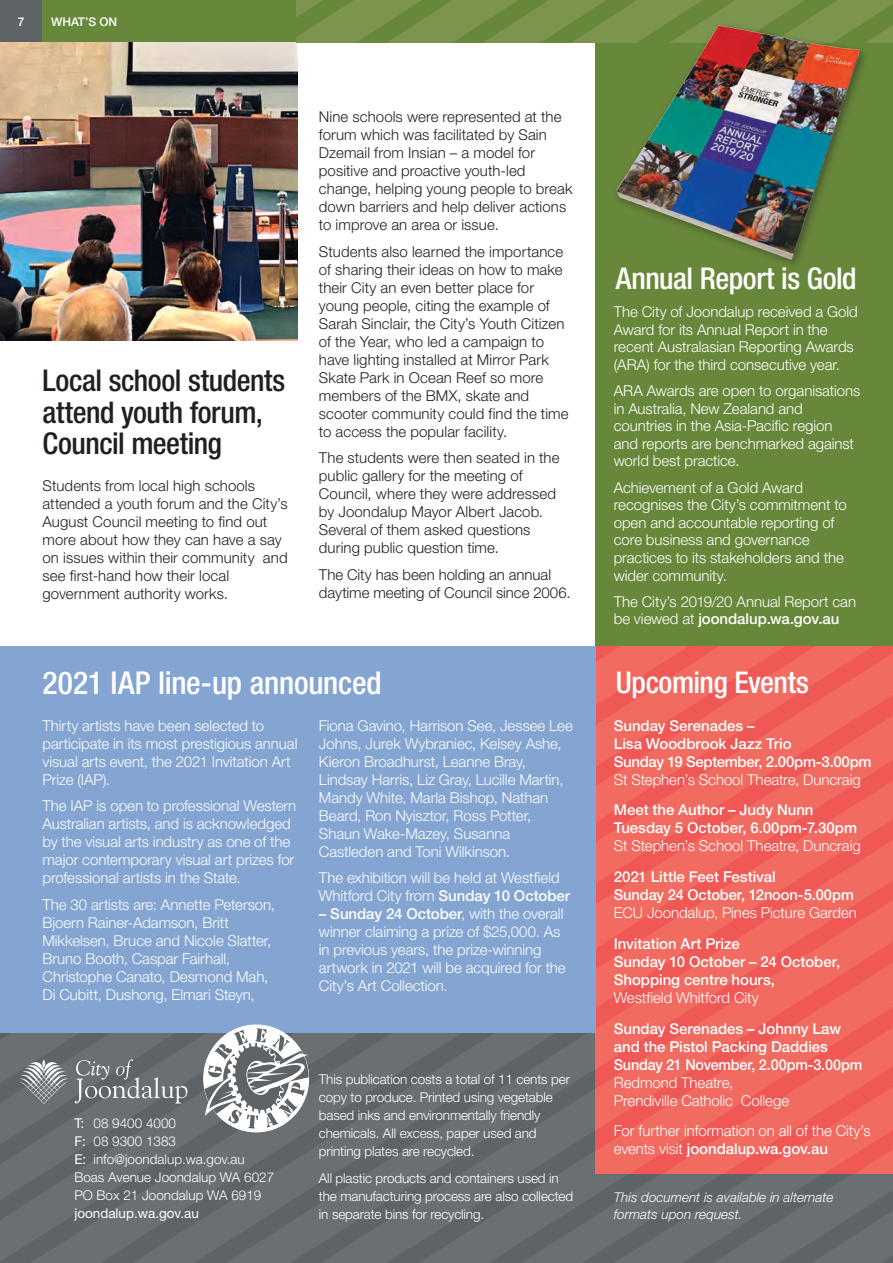
<style>
.page{position:relative;width:893px;height:1263px;background:#fff}
.page>*{position:absolute;margin:0;border:0;box-sizing:border-box;transform-origin:0 0}
.HEADING__Med_Cond_Bl{font:500 condensed 31.5px "Helvetica Neue LT Std";letter-spacing:-.005em;color:#fff}
.HEADING__Med_Cond_Bl-2{font:500 condensed 30px/31.5px "Helvetica Neue LT Std";letter-spacing:-.015em;color:#231f20}
.HEADING__Med_Cond{font:500 condensed 30px "Helvetica Neue LT Std";letter-spacing:-.015em;color:#fff}
.TEXT__Body{font:300 15px/18px "Helvetica Neue LT Std";letter-spacing:-.005em;color:#fff}
.TEXT__Body-2{font:300 15px/18px "Helvetica Neue LT Std";letter-spacing:.005em;color:#231f20}
.TEXT__Body-3{font:500 15px/18px "Helvetica Neue LT Std";letter-spacing:-.005em;color:#fff}
.SNIPPET_9pt{font:300 13.5px/18px "Helvetica Neue LT Std";letter-spacing:-.01em;color:#fff}
.SNIPPET_9pt-2{font:italic 300 13.5px/16.2px "Helvetica Neue LT Std";color:#fff}
.SNIPPET_9pt-3{font:13.5px "Helvetica Neue LT Std";color:#fff}
.t1{font:500 12px "Helvetica Neue LT Std";color:#fff}
.s1{font-weight:500}
.s2{font-weight:400}
.s3{font-weight:300}
</style>
<div class="page">
<img style="left:0;top:1033px;width:893px;height:230px">
<div style="left:0;top:0;width:43px;height:43px;background:#5e6367"></div>
<div style="left:43px;top:0;width:255px;height:43px;background:#67873a"></div>
<svg style="left:19px;top:1059px;width:168px;height:45px;background:#7d8284"></svg>
<img style="left:595px;top:646px;width:298px;height:528px">
<div style="left:0;top:646px;width:595px;height:387px;background:#84a5d2"></div>
<div style="left:595px;top:43px;width:298px;height:603px;background:#67873a"></div>
<img style="left:0;top:43px;width:298px;height:297px">
<img style="left:297px;top:0;width:596px;height:43px">
<div style="left:612px;top:21px;width:258px;height:249px;background:#231f20;opacity:.5"></div>
<img style="left:616px;top:26px;width:244px;height:233px">
<svg style="left:205px;top:1028px;width:106px;height:100px"></svg>
<p class="t1" style="left:18px;top:14px;width:8px">7</p>
<p class="t1" style="left:51px;top:14px;width:68px">WHAT’S ON</p>
<p class="HEADING__Med_Cond_Bl-2" style="left:43px;top:365px;width:244px">Local school students attend youth forum,<br>Council meeting</p>
<p class="TEXT__Body-2" style="left:43px;top:476px;width:247px">Students from local high schools attended a youth forum and the City’s August Council meeting to find out more about how they can have a say on issues within their community and see first-hand how their local government authority works.</p>
<p class="TEXT__Body-2" style="left:319px;top:107px;width:255px">Nine schools were represented at the forum which was facilitated by Sain Dzemail from Insian – a model for positive and proactive youth-led change, helping young people to break down barriers and help deliver actions to improve an area or issue.</p>
<p class="TEXT__Body-2" style="left:319px;top:242px;width:251px">Students also learned the importance of sharing their ideas on how to make their City an even better place for young people, citing the example of Sarah Sinclair, the City’s Youth Citizen of the Year, who led a campaign to have lighting installed at Mirror Park Skate Park in Ocean Reef so more members of the BMX, skate and scooter community could find the time to access the popular facility.</p>
<p class="TEXT__Body-2" style="left:319px;top:448px;width:242px">The students were then seated in the public gallery for the meeting of Council, where they were addressed by Joondalup Mayor Albert Jacob.<br>Several of them asked questions during public question time.</p>
<p class="TEXT__Body-2" style="left:319px;top:565px;width:253px">The City has been holding an annual daytime meeting of Council since 2006.</p>
<p class="HEADING__Med_Cond_Bl" style="left:43px;top:664px;width:341px">2021 IAP line-up announced</p>
<p class="TEXT__Body" style="left:43px;top:716px;width:256px">Thirty artists have been selected to participate in its most prestigious annual visual arts event, the 2021 Invitation Art Prize (IAP).</p>
<p class="TEXT__Body" style="left:43px;top:796px;width:255px">The IAP is open to professional Western Australian artists, and is acknowledged by the visual arts industry as one of the major contemporary visual art prizes for professional artists in the State.</p>
<p class="TEXT__Body" style="left:43px;top:895px;width:234px">The 30 artists are: Annette Peterson, Bjoern Rainer-Adamson, Britt Mikkelsen, Bruce and Nicole Slatter, Bruno Booth, Caspar Fairhall, Christophe Canato, Desmond Mah, Di Cubitt, Dushong, Elmari Steyn,</p>
<p class="TEXT__Body" style="left:319px;top:716px;width:255px">Fiona Gavino, Harrison See, Jessee Lee Johns, Jurek Wybraniec, Kelsey Ashe, Kieron Broadhurst, Leanne Bray, Lindsay Harris, Liz Gray, Lucille Martin, Mandy White, Marla Bishop, Nathan Beard, Ron Nyisztor, Ross Potter, Shaun Wake-Mazey, Susanna Castleden and Toni Wilkinson.</p>
<p class="TEXT__Body" style="left:319px;top:868px;width:253px">The exhibition will be held at Westfield<br>Whitford City from <span class="s1">Sunday 10 October</span></p>
<p class="TEXT__Body" style="left:319px;top:904px;width:248px"><span class="s1">– Sunday 24 October</span>, with the overall winner claiming a prize of $25,000. As in previous years, the prize-winning artwork in 2021 will be acquired for the City’s Art Collection.</p>
<p class="SNIPPET_9pt" style="left:74px;top:1114px;width:201px"><span class="s2">T:</span> 08 9400 4000<br><span class="s2">F:</span> 08 9300 1383<br><span class="s2">E:</span> info@joondalup.wa.gov.au<br>Boas Avenue Joondalup WA 6027<br>PO Box 21 Joondalup WA 6919</p>
<p class="SNIPPET_9pt-3" style="left:74px;top:1205px;width:126px">joondalup.wa.gov.au</p>
<p class="SNIPPET_9pt" style="left:319px;top:1070px;width:252px">This publication costs a total of 11 cents per copy to produce. Printed using vegetable based inks and environmentally friendly chemicals. All excess, paper used and printing plates are recycled.</p>
<p class="SNIPPET_9pt" style="left:319px;top:1169px;width:256px">All plastic products and containers used in the manufacturing process are also collected in separate bins for recycling.</p>
<p class="HEADING__Med_Cond" style="left:616px;top:261px;width:242px">Annual Report is Gold</p>
<p class="TEXT__Body" style="left:614px;top:302px;width:246px">The City of Joondalup received a Gold Award for its Annual Report in the recent Australasian Reporting Awards (ARA) for the third consecutive year.</p>
<p class="TEXT__Body" style="left:614px;top:381px;width:248px">ARA Awards are open to organisations in Australia, New Zealand and countries in the Asia-Pacific region and reports are benchmarked against world best practice.</p>
<p class="TEXT__Body" style="left:614px;top:478px;width:234px">Achievement of a Gold Award recognises the City’s commitment to open and accountable reporting of core business and governance practices to its stakeholders and the wider community.</p>
<p class="TEXT__Body" style="left:614px;top:592px;width:244px">The City’s 2019/20 Annual Report can be viewed at <span class="s1">joondalup.wa.gov.au</span></p>
<p class="HEADING__Med_Cond" style="left:616px;top:665px;width:194px">Upcoming Events</p>
<p class="TEXT__Body-3" style="left:614px;top:716px;width:259px">Sunday Serenades –<br>Lisa Woodbrook Jazz Trio<br>Sunday 19 September, 2.00pm-3.00pm</p>
<p class="TEXT__Body" style="left:614px;top:770px;width:248px">St Stephen’s School Theatre, Duncraig</p>
<p class="TEXT__Body-3" style="left:614px;top:801px;width:248px">Meet the Author – Judy Nunn<br>Tuesday 5 October, 6.00pm-7.30pm<br><span class="s3">St Stephen’s School Theatre, Duncraig</span></p>
<p class="TEXT__Body-3" style="left:614px;top:868px;width:245px">2021 Little Feet Festival<br>Sunday 24 October, 12noon-5.00pm<br><span class="s3">ECU Joondalup, Pines Picture Garden</span></p>
<p class="TEXT__Body-3" style="left:614px;top:934px;width:228px">Invitation Art Prize<br>Sunday 10 October – 24 October,<br>Shopping centre hours,<br><span class="s3">Westfield Whitford City</span></p>
<p class="TEXT__Body-3" style="left:614px;top:1019px;width:250px">Sunday Serenades – Johnny Law and the Pistol Packing Daddies<br>Sunday 21 November, 2.00pm-3.00pm</p>
<p class="TEXT__Body" style="left:614px;top:1073px;width:177px">Redmond Theatre,<br>Prendiville Catholic College</p>
<p class="TEXT__Body" style="left:614px;top:1122px;width:258px">For further information on all of the City’s events visit <span class="s1">joondalup.wa.gov.au</span></p>
<p class="SNIPPET_9pt-2" style="left:614px;top:1189px;width:221px">This document is available in alternate formats upon request.</p>
</div>
